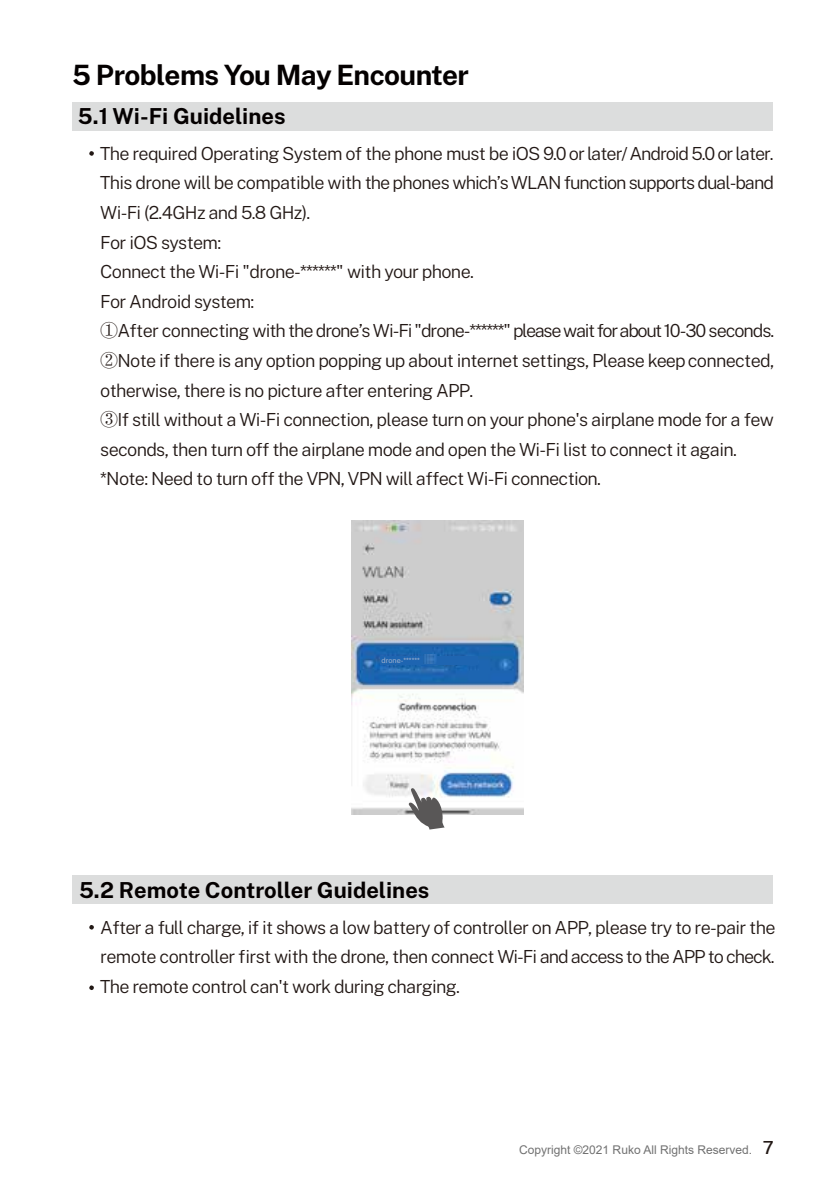
<style>
.page{position:relative;width:840px;height:1191px;background:#fff}
.page>*{position:absolute;margin:0;border:0;box-sizing:border-box;transform-origin:0 0}
.t1{font:700 28px "Public Sans";letter-spacing:-.02em;color:#040000}
.t2{font:700 22px "Public Sans";color:#040000}
.t3{font:300 18px/29.6px "Public Sans";letter-spacing:-.04em;color:#221815;text-align:justify}
.t4{font:12px "Arial";color:#717171}
.t5{font:300 7.2px "Public Sans";color:#b2bcd1}
.s1{font-family:"Adobe Song Std"}
.s2{font-family:"Public Sans";font-weight:500;font-size:18px;color:#221815}
</style>
<div class="page">
<div style="left:72px;top:102px;width:700px;height:29px;background:#dcdddd"></div>
<svg style="left:89px;top:151px;width:5px;height:5px"></svg>
<div style="left:72px;top:875px;width:700px;height:29px;background:#dcdddd"></div>
<svg style="left:89px;top:925px;width:5px;height:4px"></svg>
<svg style="left:89px;top:985px;width:5px;height:5px"></svg>
<img style="left:351px;top:521px;width:171px;height:293px">
<div style="left:380px;top:656px;width:97px;height:8px;background:#1e65b1"></div>
<svg style="left:423px;top:655px;width:13px;height:8px"></svg>
<svg style="left:408px;top:787px;width:36px;height:42px"></svg>
<h1 class="t1" style="left:72px;top:54px;width:398px">5 Problems You May Encounter</h1>
<p class="t2" style="left:78px;top:99px;width:209px">5.1 Wi-Fi Guidelines</p>
<p class="t3" style="left:100px;top:138px;width:675px;text-align:left">The required Operating System of the phone must be iOS 9.0 or later/Android 5.0 or later.<br>This drone will be compatible with the phones which’s WLAN function supports dual-band Wi-Fi (2.4GHz and 5.8 GHz).<br>For iOS system:<br>Connect the Wi-Fi "drone-******" with your phone.<br>For Android system:<br><span class="s1">①</span>After connecting with the drone’s Wi-Fi "drone-******" please wait for about 10-30 seconds.<br><span class="s1">②</span>Note if there is any option popping up about internet settings, Please keep connected, otherwise, there is no picture after entering APP.<br><span class="s1">③</span>If still without a Wi-Fi connection, please turn on your phone's airplane mode for a few seconds, then turn off the airplane mode and open the Wi-Fi list to connect it again. *Note: Need to turn off the VPN, VPN will affect Wi-Fi connection.</p>
<p class="t5" style="left:381px;top:654px;width:40px">drone-******</p>
<p class="t2" style="left:79px;top:872px;width:352px">5.2 Remote Controller Guidelines</p>
<p class="t3" style="left:100px;top:911px;width:676px">After a full charge, if it shows a low battery of controller on APP, please try to re-pair the remote controller first with the drone, then connect Wi-Fi and access to the APP to check.<br>The remote control can't work during charging.</p>
<p class="t4" style="left:518px;top:1141px;width:256px">Copyright ©2021 Ruko All Rights Reserved. <span class="s2">7</span></p>
</div>
